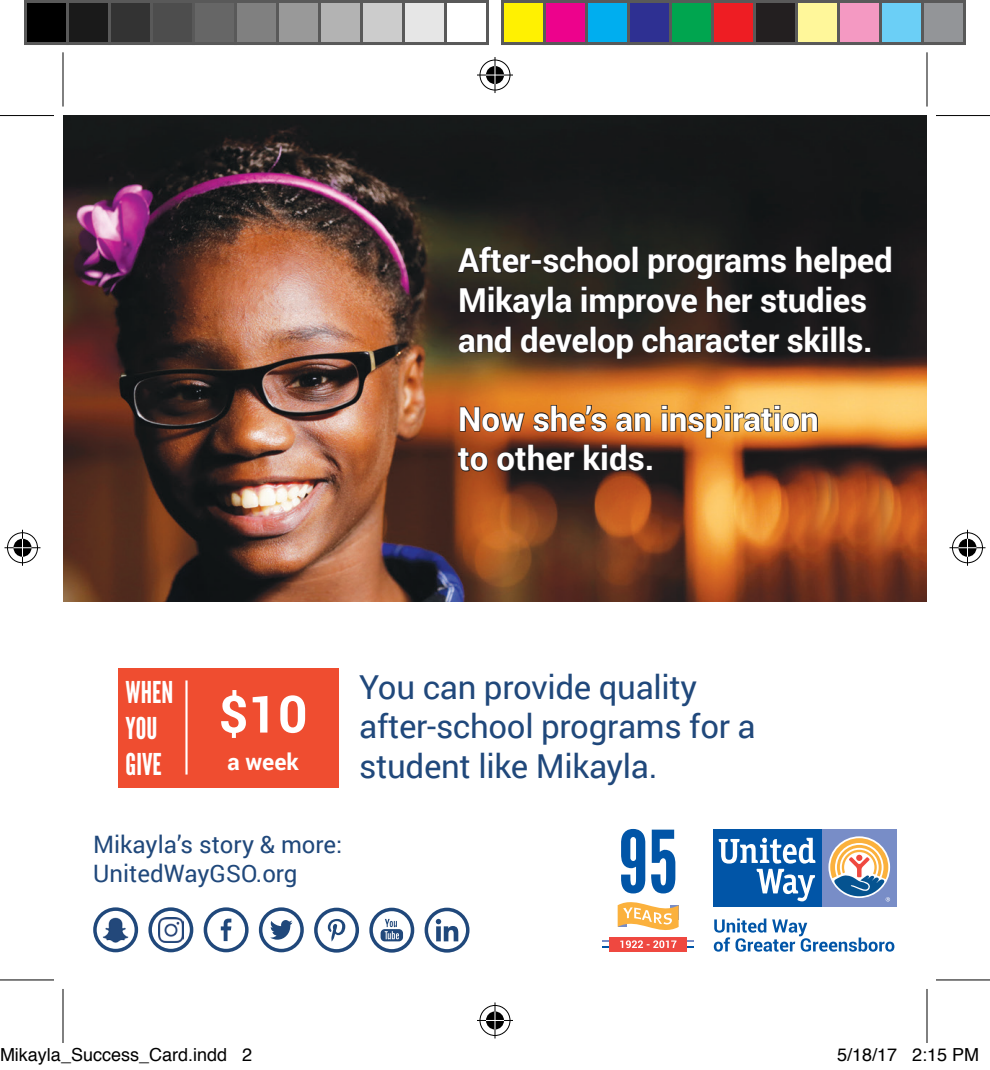
<style>
.page{position:relative;width:990px;height:1070px;background:#fff}
.page>*{position:absolute;margin:0;border:0;box-sizing:border-box;transform-origin:0 0}
.t1{font:700 51.6px "Roboto";color:#fff}
.t2{font:700 33px/39.6px "Roboto";letter-spacing:-.01em;color:#fff}
.t3{font:33px/39.6px "Roboto";letter-spacing:-.01em;color:#20487b}
.t4{font:30px/36px "League Gothic";color:#fff}
.t5{font:24px "Roboto";color:#20487b}
.t6{font:700 22.8px "Roboto";color:#fff}
.t7{font:18px "Helvetica";color:#000}
</style>
<div class="page">
<img style="left:63px;top:116px;width:864px;height:486px">
<hr style="left:602px;top:946px;width:92px;height:2px;background:#0155a7">
<hr style="left:602px;top:940px;width:92px;height:2px;background:#788dc7">
<div style="left:610px;top:936px;width:77px;height:15px;background:#ef4840"></div>
<svg style="left:618px;top:829px;width:61px;height:119px"></svg>
<div style="left:822px;top:829px;width:75px;height:77px;background:#788dc7"></div>
<div style="left:713px;top:829px;width:109px;height:77px;background:#0155a7"></div>
<svg style="left:719px;top:837px;width:96px;height:64px"></svg>
<svg style="left:830px;top:838px;width:60px;height:63px"></svg>
<svg style="left:714px;top:918px;width:180px;height:33px"></svg>
<svg style="left:456px;top:244px;width:437px;height:119px;background:#27211d"></svg>
<svg style="left:661px;top:405px;width:158px;height:34px;background:#bf873d"></svg>
<svg style="left:457px;top:404px;width:195px;height:68px;background:#7e441f"></svg>
<div style="left:646px;top:465px;width:7px;height:6px;border:2px solid #231f20"></div>
<svg style="left:259px;top:907px;width:45px;height:45px"></svg>
<svg style="left:204px;top:907px;width:45px;height:45px"></svg>
<svg style="left:369px;top:907px;width:45px;height:45px"></svg>
<svg style="left:314px;top:907px;width:45px;height:45px"></svg>
<svg style="left:148px;top:907px;width:45px;height:45px"></svg>
<svg style="left:93px;top:907px;width:45px;height:45px"></svg>
<img style="left:102px;top:917px;width:27px;height:25px">
<svg style="left:425px;top:907px;width:45px;height:45px"></svg>
<div style="left:118px;top:667px;width:220px;height:120px;background:#ef4d30"></div>
<hr style="left:185px;top:680px;width:3px;height:94px;background:#fff">
<hr style="left:0;top:115px;width:54px;height:1px;background:#000">
<hr style="left:936px;top:115px;width:54px;height:1px;background:#000">
<hr style="left:0;top:979px;width:54px;height:1px;background:#000">
<hr style="left:936px;top:979px;width:54px;height:1px;background:#000">
<hr style="left:62px;top:52px;width:2px;height:54px;background:#000">
<hr style="left:62px;top:988px;width:2px;height:54px;background:#000">
<hr style="left:926px;top:52px;width:2px;height:54px;background:#000">
<hr style="left:926px;top:988px;width:2px;height:54px;background:#000">
<div style="left:478px;top:58px;width:34px;height:34px;border:4px solid #fff;border-radius:50%"></div>
<svg style="left:478px;top:73px;width:34px;height:4px"></svg>
<svg style="left:493px;top:58px;width:4px;height:34px"></svg>
<div style="left:484px;top:64px;width:22px;height:22px;border:4px solid #fff;border-radius:50%"></div>
<div style="left:480px;top:60px;width:30px;height:30px;border:1px solid #000;border-radius:50%"></div>
<hr style="left:477px;top:74px;width:36px;height:2px;background:#000">
<hr style="left:494px;top:57px;width:2px;height:36px;background:#000">
<svg style="left:486px;top:66px;width:18px;height:18px"></svg>
<div style="left:478px;top:1003px;width:34px;height:34px;border:4px solid #fff;border-radius:50%"></div>
<svg style="left:478px;top:1018px;width:34px;height:4px"></svg>
<hr style="left:493px;top:1002px;width:4px;height:36px;background:#fff">
<div style="left:484px;top:1009px;width:22px;height:22px;border:4px solid #fff;border-radius:50%"></div>
<div style="left:480px;top:1005px;width:30px;height:30px;border:1px solid #000;border-radius:50%"></div>
<hr style="left:477px;top:1019px;width:36px;height:2px;background:#000">
<hr style="left:494px;top:1002px;width:2px;height:36px;background:#000">
<svg style="left:486px;top:1011px;width:18px;height:18px"></svg>
<div style="left:6px;top:531px;width:33px;height:33px;border:4px solid #fff;border-radius:50%"></div>
<hr style="left:4px;top:546px;width:36px;height:3px;background:#fff">
<hr style="left:21px;top:530px;width:3px;height:36px;background:#fff">
<div style="left:12px;top:537px;width:21px;height:21px;border:4px solid #fff;border-radius:50%"></div>
<div style="left:7px;top:532px;width:31px;height:31px;border:1px solid #000;border-radius:50%"></div>
<hr style="left:4px;top:547px;width:36px;height:1px;background:#000">
<hr style="left:22px;top:530px;width:1px;height:36px;background:#000">
<svg style="left:14px;top:538px;width:18px;height:18px"></svg>
<div style="left:951px;top:531px;width:33px;height:33px;border:4px solid #fff;border-radius:50%"></div>
<hr style="left:950px;top:546px;width:36px;height:3px;background:#fff">
<hr style="left:966px;top:530px;width:3px;height:36px;background:#fff">
<div style="left:957px;top:537px;width:21px;height:21px;border:4px solid #fff;border-radius:50%"></div>
<div style="left:952px;top:532px;width:31px;height:31px;border:1px solid #000;border-radius:50%"></div>
<hr style="left:950px;top:547px;width:36px;height:1px;background:#000">
<hr style="left:967px;top:530px;width:1px;height:36px;background:#000">
<svg style="left:958px;top:538px;width:18px;height:18px"></svg>
<div style="left:26px;top:2px;width:42px;height:42px;background:#000"></div>
<div style="left:24px;top:0;width:45px;height:45px;border:3px solid #595959"></div>
<div style="left:68px;top:2px;width:42px;height:42px;background:#1a1a1a"></div>
<div style="left:66px;top:0;width:45px;height:45px;border:3px solid #595959"></div>
<div style="left:110px;top:2px;width:42px;height:42px;background:#333"></div>
<div style="left:108px;top:0;width:45px;height:45px;border:3px solid #595959"></div>
<div style="left:152px;top:2px;width:42px;height:42px;background:#4d4d4d"></div>
<div style="left:150px;top:0;width:45px;height:45px;border:3px solid #595959"></div>
<div style="left:194px;top:2px;width:42px;height:42px;background:#666"></div>
<div style="left:192px;top:0;width:45px;height:45px;border:3px solid #595959"></div>
<div style="left:236px;top:2px;width:42px;height:42px;background:#808080"></div>
<div style="left:234px;top:0;width:45px;height:45px;border:3px solid #595959"></div>
<div style="left:278px;top:2px;width:42px;height:42px;background:#999"></div>
<div style="left:276px;top:0;width:45px;height:45px;border:3px solid #595959"></div>
<div style="left:320px;top:2px;width:42px;height:42px;background:#b3b3b3"></div>
<div style="left:318px;top:0;width:45px;height:45px;border:3px solid #595959"></div>
<div style="left:362px;top:2px;width:42px;height:42px;background:#ccc"></div>
<div style="left:360px;top:0;width:45px;height:45px;border:3px solid #595959"></div>
<div style="left:404px;top:2px;width:42px;height:42px;background:#e6e6e6"></div>
<div style="left:402px;top:0;width:45px;height:45px;border:3px solid #595959"></div>
<div style="left:444px;top:0;width:45px;height:45px;border:3px solid #595959"></div>
<div style="left:502px;top:2px;width:42px;height:42px;background:#fff101"></div>
<div style="left:501px;top:0;width:45px;height:45px;border:3px solid #595959"></div>
<div style="left:544px;top:2px;width:42px;height:42px;background:#ed028c"></div>
<div style="left:543px;top:0;width:45px;height:45px;border:3px solid #595959"></div>
<div style="left:586px;top:2px;width:42px;height:42px;background:#00aeef"></div>
<div style="left:585px;top:0;width:45px;height:45px;border:3px solid #595959"></div>
<div style="left:628px;top:2px;width:42px;height:42px;background:#2e3092"></div>
<div style="left:627px;top:0;width:45px;height:45px;border:3px solid #595959"></div>
<div style="left:670px;top:2px;width:42px;height:42px;background:#00a54f"></div>
<div style="left:669px;top:0;width:45px;height:45px;border:3px solid #595959"></div>
<div style="left:712px;top:2px;width:42px;height:42px;background:#ee1d23"></div>
<div style="left:711px;top:0;width:45px;height:45px;border:3px solid #595959"></div>
<div style="left:754px;top:2px;width:42px;height:42px;background:#231f20"></div>
<div style="left:753px;top:0;width:45px;height:45px;border:3px solid #595959"></div>
<div style="left:796px;top:2px;width:42px;height:42px;background:#fff79a"></div>
<div style="left:795px;top:0;width:45px;height:45px;border:3px solid #595959"></div>
<div style="left:838px;top:2px;width:42px;height:42px;background:#f499c2"></div>
<div style="left:837px;top:0;width:45px;height:45px;border:3px solid #595959"></div>
<div style="left:880px;top:2px;width:42px;height:42px;background:#6bcff6"></div>
<div style="left:879px;top:0;width:45px;height:45px;border:3px solid #595959"></div>
<div style="left:922px;top:2px;width:42px;height:42px;background:#939598"></div>
<div style="left:921px;top:0;width:45px;height:45px;border:3px solid #595959"></div>
<p class="t2" style="left:458px;top:239px;width:436px">After-school programs helped<br>Mikayla improve her studies and develop character skills.</p>
<p class="t2" style="left:458px;top:398px;width:362px">Now she’s an inspiration</p>
<p class="t2" style="left:458px;top:437px;width:198px">to other kids.</p>
<p class="t4" style="left:126px;top:674px;width:49px">WHEN<br>YOU<br>GIVE</p>
<p class="t1" style="left:219px;top:677px;width:90px">$10</p>
<p class="t6" style="left:227px;top:745px;width:73px">a week</p>
<p class="t3" style="left:359px;top:666px;width:339px">You can provide quality</p>
<p class="t3" style="left:359px;top:705px;width:398px">after-school programs for a student like Mikayla.</p>
<p class="t5" style="left:93px;top:827px;width:251px">Mikayla’s story &amp; more:</p>
<p class="t5" style="left:93px;top:856px;width:206px">UnitedWayGSO.org</p>
<p class="t7" style="left:0;top:1040px;width:254px">Mikayla_Success_Card.indd 2</p>
<p class="t7" style="left:837px;top:1040px;width:144px">5/18/17 2:15 PM</p>
</div>
